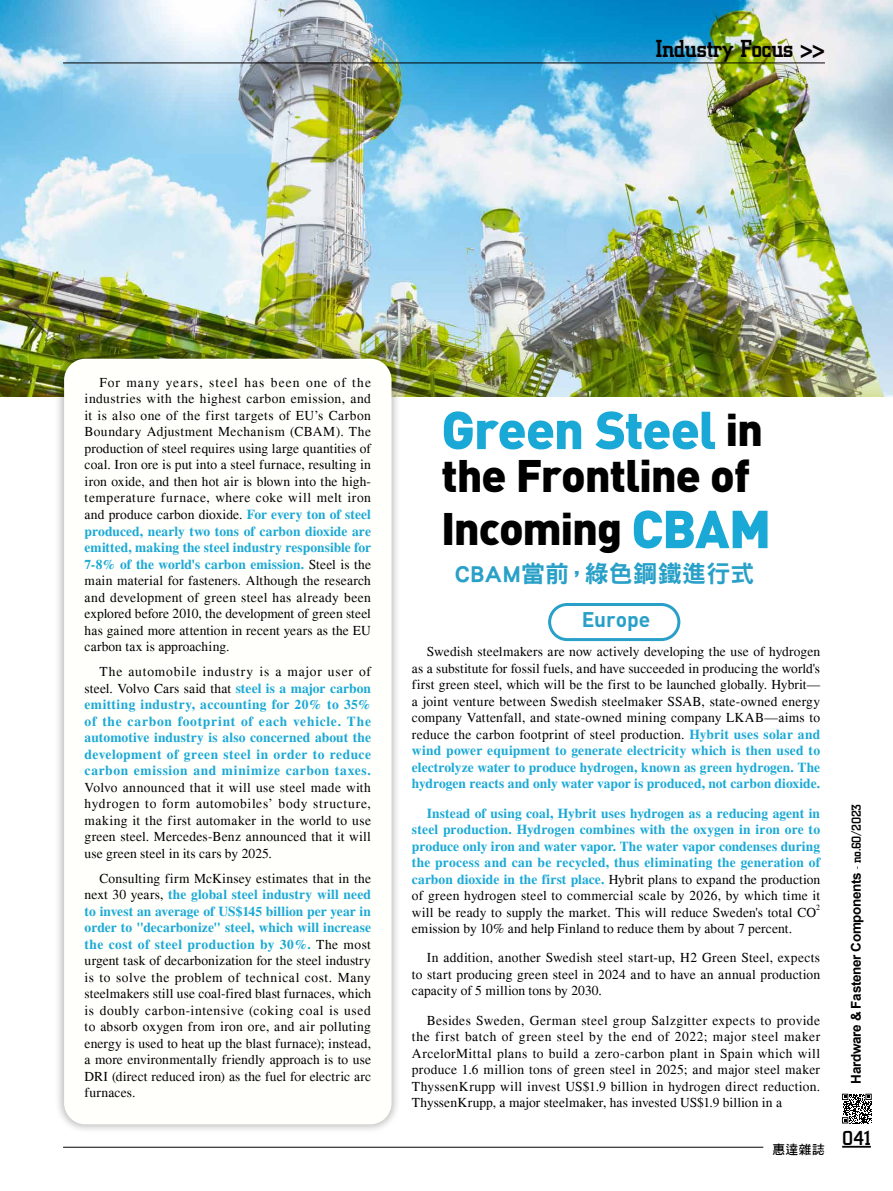
<style>
.page{position:relative;width:893px;height:1191px;background:#fff}
.page>*{position:absolute;margin:0;border:0;box-sizing:border-box;transform-origin:0 0}
.t1{font:900 52.5px "DIN Pro";letter-spacing:-.025em;color:#1aa9d6}
.t2{font:900 45px/53.2px "DIN Pro";letter-spacing:-.025em;color:#000}
.t3{font:500 25.5px "City D";letter-spacing:-.025em;color:#040000}
.t4{font:24px "DF Hei Std W9";letter-spacing:.015em;color:#29a0c8}
.t5{font:700 21px "DIN Pro";letter-spacing:-.005em;color:#29a0c8}
.t6{font:500 21px "City D";color:#000}
.t7{font:13.5px/16.5px "Times";letter-spacing:.01em;color:#040000;text-align:justify}
.t8{font:13.5px/16.5px "Times";letter-spacing:.015em;color:#000;text-align:justify}
.t9{font:700 13.5px/16.5px "Times";letter-spacing:.03em;color:#1aa9d6;text-align:justify}
.t10{font:700 13.5px "Arial";letter-spacing:-.025em;color:#000}
.t11{font:12.75px "DF Hei Std W7";color:#000}
.t12{font:7.8px "Times";color:#000}
.s1{font-weight:700;color:#1aa9d6}
.s2{font-weight:400;color:#040000}
.s3{font-size:45px;color:#000}
.s4{font-size:52.5px;color:#1aa9d6}
.s5{font-weight:400;color:#000}
.s6{font-family:"City D";font-weight:500}
</style>
<div class="page">
<div style="left:548px;top:603px;width:132px;height:38px;border:3px solid #29a0c8;border-radius:18px"></div>
<img style="left:0;top:0;width:893px;height:397px">
<div style="left:54px;top:349px;width:347px;height:785px;background:#000;opacity:.25"></div>
<div style="left:64px;top:359px;width:327px;height:765px;background:#fffffb;border-radius:21px"></div>
<hr style="left:842px;top:1145px;width:29px;height:2px;background:#000">
<hr style="left:63px;top:63px;width:762px;height:1px;background:#040000">
<hr style="left:63px;top:1147px;width:700px;height:1px;background:#040000">
<svg style="left:842px;top:1093px;width:30px;height:30px"></svg>
<h3 class="t3" style="left:656px;top:35px;width:171px">Industry Focus &gt;&gt;</h3>
<p class="t7" style="left:85px;top:374px;width:288px;text-indent:15px">For many years, steel has been one of the industries with the highest carbon emission, and it is also one of the first targets of EU’s Carbon Boundary Adjustment Mechanism (CBAM). The production of steel requires using large quantities of coal. Iron ore is put into a steel furnace, resulting in iron oxide, and then hot air is blown into the high&shy;temperature furnace, where coke will melt iron and produce carbon dioxide. <span class="s1">For every ton of steel produced, nearly two tons of carbon dioxide are emitted, making the steel industry responsible for 7-8% of the world's carbon emission.</span> Steel is the main material for fasteners. Although the research and development of green steel has already been explored before 2010, the development of green steel has gained more attention in recent years as the EU carbon tax is approaching.</p>
<p class="t9" style="left:85px;top:663px;width:288px;text-indent:15px"><span class="s2">The automobile industry is a major user of steel. Volvo Cars said that</span> steel is a major carbon emitting industry, accounting for 20% to 35% of the carbon footprint of each vehicle. The automotive industry is also concerned about the development of green steel in order to reduce carbon emission and minimize carbon taxes.</p>
<p class="t7" style="left:85px;top:778px;width:288px">Volvo announced that it will use steel made with hydrogen to form automobiles’ body structure, making it the first automaker in the world to use green steel. Mercedes-Benz announced that it will use green steel in its cars by 2025.</p>
<p class="t7" style="left:85px;top:869px;width:288px;text-indent:15px">Consulting firm McKinsey estimates that in the next 30 years, <span class="s1">the global steel industry will need to invest an average of US$145 billion per year in order to "decarbonize" steel, which will increase the cost of steel production by 30%.</span> The most urgent task of decarbonization for the steel industry is to solve the problem of technical cost. Many steelmakers still use coal-fired blast furnaces, which is doubly carbon-intensive (coking coal is used to absorb oxygen from iron ore, and air polluting energy is used to heat up the blast furnace); instead, a more environmentally friendly approach is to use DRI (direct reduced iron) as the fuel for electric arc furnaces.</p>
<h1 class="t1" style="left:441px;top:394px;width:323px">Green Steel <span class="s3">in</span></h1>
<h2 class="t2" style="left:441px;top:447px;width:332px">the Frontline of<br>Incoming <span class="s4">CBAM</span></h2>
<h3 class="t4" style="left:455px;top:561px;width:301px">CBAM當前，綠色鋼鐵進行式</h3>
<h3 class="t5" style="left:582px;top:605px;width:70px">Europe</h3>
<p class="t8" style="left:412px;top:643px;width:410px;text-indent:15px">Swedish steelmakers are now actively developing the use of hydrogen as a substitute for fossil fuels, and have succeeded in producing the world's first green steel, which will be the first to be launched globally. Hybrit— a joint venture between Swedish steelmaker SSAB, state-owned energy company Vattenfall, and state-owned mining company LKAB—aims to reduce the carbon footprint of steel production. <span class="s1">Hybrit uses solar and wind power equipment to generate electricity which is then used to electrolyze water to produce hydrogen, known as green hydrogen. The hydrogen reacts and only water vapor is produced, not carbon dioxide.</span></p>
<p class="t9" style="left:412px;top:804px;width:410px;text-indent:15px">Instead of using coal, Hybrit uses hydrogen as a reducing agent in steel production. Hydrogen combines with the oxygen in iron ore to produce only iron and water vapor. The water vapor condenses during the process and can be recycled, thus eliminating the generation of carbon dioxide in the first place. <span class="s5">Hybrit plans to expand the production of green hydrogen steel to commercial scale by 2026, by which time it will be ready to supply the market. This will reduce Sweden's total CO</span></p>
<p class="t12" style="left:816px;top:903px;width:5px">2</p>
<p class="t8" style="left:427px;top:914px;width:395px;line-height:29.2px;text-indent:-15px">emission by 10% and help Finland to reduce them by about 7 percent.<br>In addition, another Swedish steel start-up, H2 Green Steel, expects</p>
<p class="t8" style="left:412px;top:966px;width:410px">to start producing green steel in 2024 and to have an annual production capacity of 5 million tons by 2030.</p>
<p class="t8" style="left:412px;top:1011px;width:410px;text-indent:15px">Besides Sweden, German steel group Salzgitter expects to provide the first batch of green steel by the end of 2022; major steel maker ArcelorMittal plans to build a zero-carbon plant in Spain which will produce 1.6 million tons of green steel in 2025; and major steel maker ThyssenKrupp will invest US$1.9 billion in hydrogen direct reduction.<br>ThyssenKrupp, a major steelmaker, has invested US$1.9 billion in a</p>
<p class="t11" style="left:772px;top:1142px;width:54px">惠達雜誌</p>
<p class="t10" style="left:847px;top:1083px;width:281px;rotate:-90deg">Hardware &amp; Fastener Components <span class="s6">- no.60/2023</span></p>
<h3 class="t6" style="left:842px;top:1126px;width:30px">041</h3>
</div>
